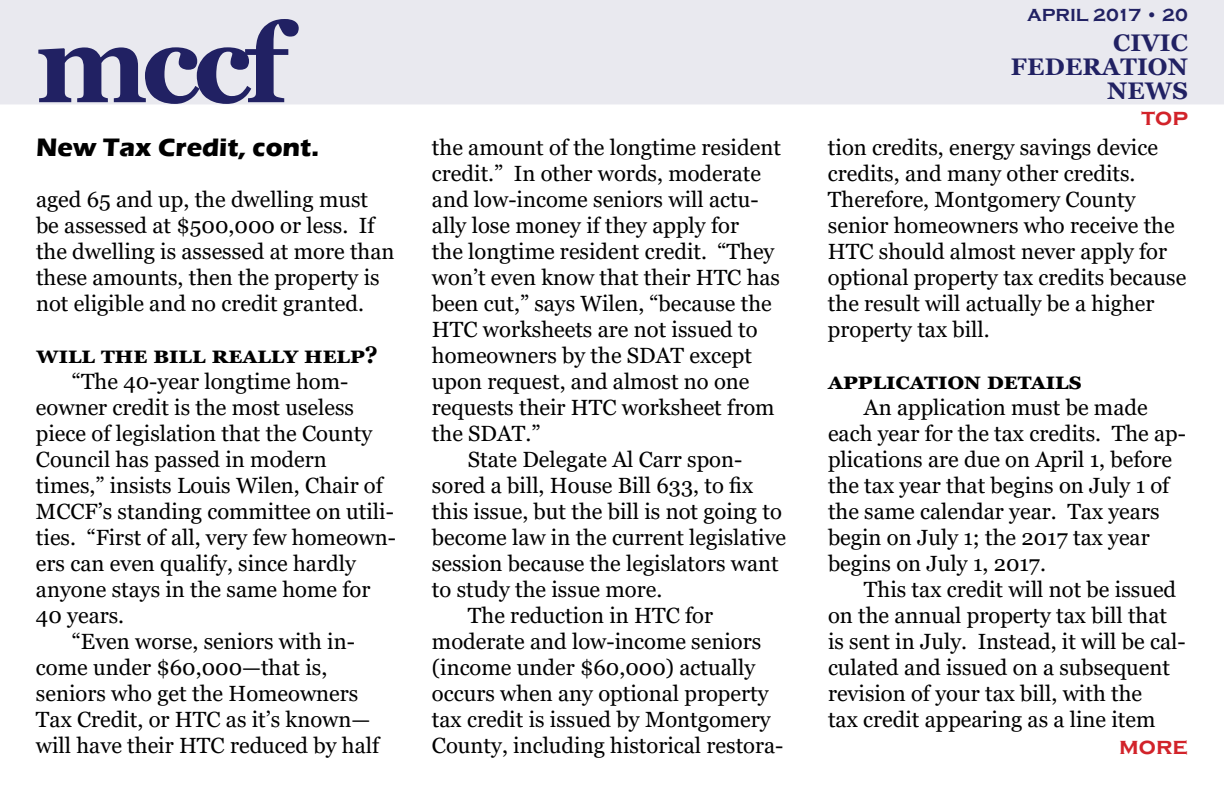
<style>
.page{position:relative;width:1224px;height:792px;background:#fff}
.page>*{position:absolute;margin:0;border:0;box-sizing:border-box;transform-origin:0 0}
.t1{font:700 110px "Georgia";color:#212163}
.t2{font:700 26px "Eras ITC";color:#000}
.t3{font:700 24px "Georgia";letter-spacing:.18em;color:#000}
.t4{font:700 24px/24px "Georgia";letter-spacing:.01em;color:#212163;text-align:right}
.t5{font:700 24px "Georgia";letter-spacing:.15em;color:#000}
.t6{font:700 24px "Copperplate Gothic";color:#d2232a}
.t7{font:22px/26px "Georgia";color:#000}
.t8{font:700 18px "Copperplate Gothic";color:#212163}
</style>
<div class="page">
<div style="left:0;top:0;width:1224px;height:104px;background:#e9e9ef"></div>
<h1 class="t1" style="left:36px;top:-7px;width:264px">mccf</h1>
<p class="t2" style="left:36px;top:133px;width:285px">New Tax Credit, cont.</p>
<p class="t7" style="left:36px;top:187px;width:360px">aged 65 and up, the dwelling must be assessed at $500,000 or less. If the dwelling is assessed at more than these amounts, then the property is not eligible and no credit granted.</p>
<p class="t3" style="left:36px;top:339px;width:344px">Will the Bill Really Help?</p>
<p class="t7" style="left:72px;top:369px;width:278px">“The 40-year longtime hom-</p>
<p class="t7" style="left:36px;top:395px;width:320px">eowner credit is the most useless</p>
<p class="t7" style="left:36px;top:421px;width:338px">piece of legislation that the County</p>
<p class="t7" style="left:36px;top:447px;width:292px">Council has passed in modern</p>
<p class="t7" style="left:36px;top:473px;width:349px">times,” insists Louis Wilen, Chair of</p>
<p class="t7" style="left:36px;top:499px;width:360px">MCCF’s standing committee on utili-</p>
<p class="t7" style="left:36px;top:525px;width:361px">ties. “First of all, very few homeown-</p>
<p class="t7" style="left:36px;top:551px;width:321px">ers can even qualify, since hardly</p>
<p class="t7" style="left:36px;top:577px;width:336px">anyone stays in the same home for</p>
<p class="t7" style="left:36px;top:603px;width:90px">40 years.</p>
<p class="t7" style="left:72px;top:629px;width:285px">“Even worse, seniors with in-</p>
<p class="t7" style="left:36px;top:655px;width:293px">come under $60,000—that is,</p>
<p class="t7" style="left:36px;top:681px;width:324px">seniors who get the Homeowners</p>
<p class="t7" style="left:36px;top:707px;width:336px">Tax Credit, or HTC as it’s known—</p>
<p class="t7" style="left:36px;top:733px;width:345px">will have their HTC reduced by half</p>
<p class="t7" style="left:432px;top:135px;width:350px">the amount of the longtime resident</p>
<p class="t7" style="left:432px;top:161px;width:331px">credit.” In other words, moderate</p>
<p class="t7" style="left:432px;top:187px;width:328px">and low-income seniors will actu-</p>
<p class="t7" style="left:432px;top:213px;width:309px">ally lose money if they apply for</p>
<p class="t7" style="left:432px;top:239px;width:344px">the longtime resident credit. “They</p>
<p class="t7" style="left:432px;top:265px;width:350px">won’t even know that their HTC has</p>
<p class="t7" style="left:432px;top:291px;width:341px">been cut,” says Wilen, “because the</p>
<p class="t7" style="left:432px;top:317px;width:327px">HTC worksheets are not issued to</p>
<p class="t7" style="left:432px;top:343px;width:321px">homeowners by the SDAT except</p>
<p class="t7" style="left:432px;top:369px;width:319px">upon request, and almost no one</p>
<p class="t7" style="left:432px;top:395px;width:344px">requests their HTC worksheet from</p>
<p class="t7" style="left:432px;top:421px;width:110px">the SDAT.”</p>
<p class="t7" style="left:468px;top:447px;width:276px">State Delegate Al Carr spon-</p>
<p class="t7" style="left:432px;top:473px;width:323px">sored a bill, House Bill 633, to fix</p>
<p class="t7" style="left:432px;top:499px;width:351px">this issue, but the bill is not going to</p>
<p class="t7" style="left:432px;top:525px;width:356px">become law in the current legislative</p>
<p class="t7" style="left:432px;top:551px;width:348px">session because the legislators want</p>
<p class="t7" style="left:432px;top:577px;width:232px">to study the issue more.</p>
<p class="t7" style="left:468px;top:603px;width:247px">The reduction in HTC for</p>
<p class="t7" style="left:432px;top:629px;width:331px">moderate and low-income seniors</p>
<p class="t7" style="left:432px;top:655px;width:325px">(income under $60,000) actually</p>
<p class="t7" style="left:432px;top:681px;width:338px">occurs when any optional property</p>
<p class="t7" style="left:432px;top:707px;width:340px">tax credit is issued by Montgomery</p>
<p class="t7" style="left:432px;top:733px;width:353px">County, including historical restora-</p>
<p class="t8" style="left:1027px;top:5px;width:162px">april 2017 • 20</p>
<p class="t4" style="left:1011px;top:30px;width:179px">civic federation news</p>
<p class="t6" style="left:1142px;top:104px;width:48px">top</p>
<p class="t7" style="left:828px;top:135px;width:360px">tion credits, energy savings device credits, and many other credits.<br>Therefore, Montgomery County senior homeowners who receive the<br>HTC should almost never apply for optional property tax credits because the result will actually be a higher property tax bill.</p>
<p class="t5" style="left:828px;top:365px;width:255px">Application Details</p>
<p class="t7" style="left:828px;top:395px;width:360px;text-indent:36px">An application must be made each year for the tax credits. The ap&shy;plications are due on April 1, before the tax year that begins on July 1 of the same calendar year. Tax years begin on July 1; the 2017 tax year begins on July 1, 2017.</p>
<p class="t7" style="left:828px;top:577px;width:359px;text-indent:36px">This tax credit will not be issued on the annual property tax bill that is sent in July. Instead, it will be cal&shy;culated and issued on a subsequent revision of your tax bill, with the<br>tax credit appearing as a line item</p>
<p class="t6" style="left:1119px;top:732px;width:70px">more</p>
</div>
